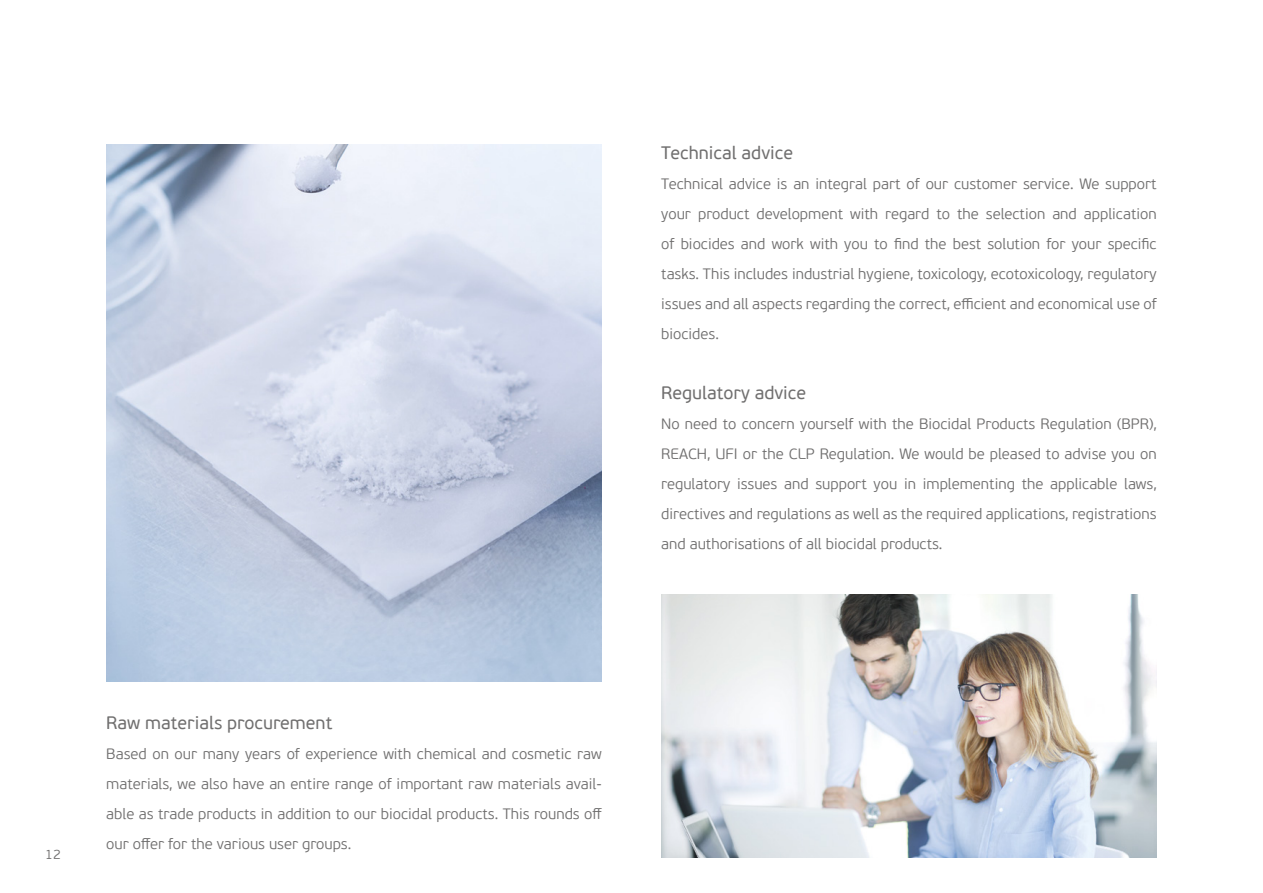
<style>
.page{position:relative;width:1263px;height:893px;background:#fff}
.page>*{position:absolute;margin:0;border:0;box-sizing:border-box;transform-origin:0 0}
.t1{font:18px "PF Beau Sans Pro";color:#706f6f}
.t2{font:300 15px/30px "PF Beau Sans Pro";color:#706f6f;text-align:justify}
.t3{font:300 13.5px "PF Beau Sans Pro";color:#706f6f}
</style>
<div class="page">
<img style="left:106px;top:144px;width:496px;height:538px">
<img style="left:661px;top:594px;width:496px;height:264px">
<p class="t1" style="left:661px;top:142px;width:133px">Technical advice</p>
<p class="t2" style="left:661px;top:169px;width:497px">Technical advice is an integral part of our customer service. We support your product development with regard to the selection and application of biocides and work with you to find the best solution for your specific tasks. This includes industrial hygiene, toxicology, ecotoxicology, regulatory issues and all aspects regarding the correct, efficient and economical use of biocides.</p>
<p class="t1" style="left:661px;top:382px;width:146px">Regulatory advice</p>
<p class="t2" style="left:661px;top:409px;width:497px">No need to concern yourself with the Biocidal Products Regulation (BPR), REACH, UFI or the CLP Regulation. We would be pleased to advise you on regulatory issues and support you in implementing the applicable laws, directives and regulations as well as the required applications, registrations and authorisations of all biocidal products.</p>
<p class="t3" style="left:45px;top:847px;width:17px">12</p>
<p class="t1" style="left:106px;top:712px;width:227px">Raw materials procurement</p>
<p class="t2" style="left:106px;top:739px;width:497px">Based on our many years of experience with chemical and cosmetic raw materials, we also have an entire range of important raw materials avail&shy;able as trade products in addition to our biocidal products. This rounds off our offer for the various user groups.</p>
</div>
